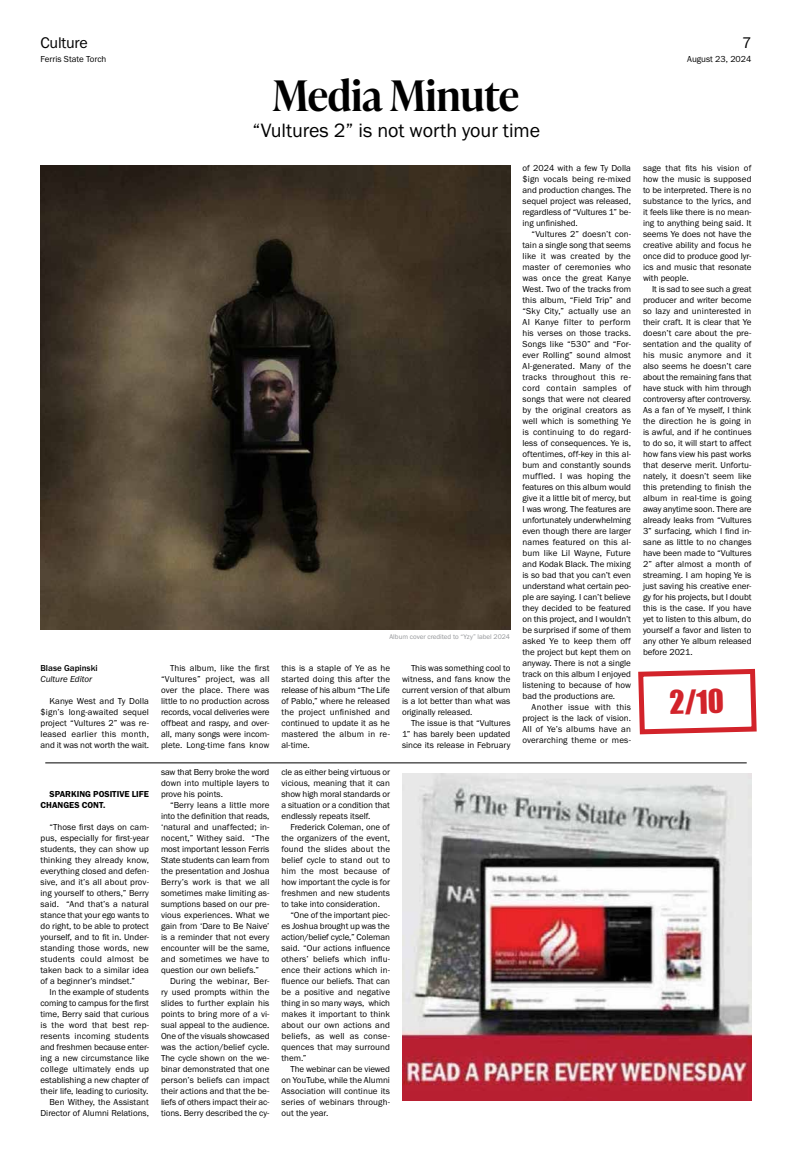
<style>
.page{position:relative;width:792px;height:1152px;background:#fff}
.page>*{position:absolute;margin:0;border:0;box-sizing:border-box;transform-origin:0 0}
.t1{font:600 42px "Ivy Presto Headline";color:#000}
.t2{font:30px "Impact";color:#d2232a}
.t3{font:20px "Franklin Gothic URW Boo";color:#000}
.t4{font:16px "Franklin Gothic URW Boo";letter-spacing:-.01em;color:#000}
.t5{font:9px/11px "Franklin Gothic URW Boo";color:#000;text-align:justify}
.t6{font:9px/11px "Franklin Gothic URW Dem";color:#000}
.t7{font:500 9px "Franklin Gothic URW";color:#000}
.t8{font:9px "Franklin Gothic URW Boo Ita";color:#000}
.t9{font:7px "Franklin Gothic URW Boo";color:#939598}
</style>
<div class="page">
<img style="left:40px;top:165px;width:470px;height:464px">
<hr style="left:45px;top:763px;width:702px;height:1px;background:#000">
<img style="left:402px;top:774px;width:350px;height:326px">
<svg style="left:638px;top:668px;width:119px;height:67px"></svg>
<h3 class="t4" style="left:40px;top:32px;width:49px">Culture</h3>
<p class="t5" style="left:40px;top:53px;width:67px">Ferris State Torch</p>
<p class="t7" style="left:40px;top:662px;width:59px">Blase Gapinski</p>
<p class="t8" style="left:40px;top:673px;width:53px">Culture Editor</p>
<p class="t5" style="left:40px;top:695px;width:110px;text-indent:9px">Kanye West and Ty Dolla $ign’s long-awaited sequel project “Vultures 2” was re&shy;leased earlier this month, and it was not worth the wait.</p>
<p class="t6" style="left:40px;top:788px;width:110px;text-indent:9px">SPARKING POSITIVE LIFE<br>CHANGES CONT.</p>
<p class="t5" style="left:40px;top:821px;width:110px;text-indent:9px">“Those first days on cam&shy;pus, especially for first-year students, they can show up thinking they already know, everything closed and defen&shy;sive, and it’s all about prov&shy;ing yourself to others,” Berry said. “And that’s a natural stance that your ego wants to do right, to be able to protect yourself, and to fit in. Under&shy;standing those words, new students could almost be taken back to a similar idea of a beginner’s mindset.”</p>
<p class="t5" style="left:40px;top:986px;width:110px;text-align:right">In the example of students coming to campus for the first time, Berry said that curious is the word that best rep&shy;resents incoming students and freshmen because enter&shy;ing a new circumstance like college ultimately ends up establishing a new chapter of their life, leading to curiosity.<br>Ben Withey, the Assistant<br>Director of Alumni Relations,</p>
<h1 class="t1" style="left:273px;top:66px;width:248px">Media Minute</h1>
<h3 class="t3" style="left:252px;top:118px;width:289px">“Vultures 2” is not worth your time</h3>
<p class="t9" style="left:389px;top:632px;width:122px">Album cover credited to “Yzy” label 2024</p>
<p class="t5" style="left:161px;top:662px;width:110px;text-indent:9px">This album, like the first “Vultures” project, was all over the place. There was little to no production across records, vocal deliveries were offbeat and raspy, and over&shy;all, many songs were incom&shy;plete. Long-time fans know</p>
<p class="t5" style="left:282px;top:662px;width:110px">this is a staple of Ye as he started doing this after the release of his album “The Life of Pablo,” where he released the project unfinished and continued to update it as he mastered the album in re&shy;al-time.</p>
<p class="t5" style="left:402px;top:662px;width:110px;text-indent:9px">This was something cool to witness, and fans know the current version of that album is a lot better than what was originally released.</p>
<p class="t5" style="left:402px;top:717px;width:110px;text-indent:9px">The issue is that “Vultures 1” has barely been updated since its release in February</p>
<p class="t5" style="left:161px;top:766px;width:110px">saw that Berry broke the word down into multiple layers to prove his points.</p>
<p class="t5" style="left:161px;top:799px;width:110px;text-indent:9px">“Berry leans a little more into the definition that reads, ‘natural and unaffected; in&shy;nocent,” Withey said. “The most important lesson Ferris State students can learn from the presentation and Joshua Berry’s work is that we all sometimes make limiting as&shy;sumptions based on our pre&shy;vious experiences. What we gain from ‘Dare to Be Naive’ is a reminder that not every encounter will be the same, and sometimes we have to question our own beliefs.”</p>
<p class="t5" style="left:161px;top:975px;width:110px;text-indent:9px">During the webinar, Ber&shy;ry used prompts within the slides to further explain his points to bring more of a vi&shy;sual appeal to the audience.<br>One of the visuals showcased was the action/belief cycle.<br>The cycle shown on the we&shy;binar demonstrated that one person’s beliefs can impact their actions and that the be&shy;liefs of others impact their ac&shy;tions. Berry described the cy-</p>
<p class="t5" style="left:282px;top:766px;width:110px">cle as either being virtuous or vicious, meaning that it can show high moral standards or a situation or a condition that endlessly repeats itself.</p>
<p class="t5" style="left:282px;top:821px;width:110px;text-indent:9px">Frederick Coleman, one of the organizers of the event, found the slides about the belief cycle to stand out to him the most because of how important the cycle is for freshmen and new students to take into consideration.</p>
<p class="t5" style="left:282px;top:909px;width:110px;text-indent:9px">“One of the important piec&shy;es Joshua brought up was the action/belief cycle,” Coleman said. “Our actions influence others’ beliefs which influ&shy;ence their actions which in&shy;fluence our beliefs. That can be a positive and negative thing in so many ways, which makes it important to think about our own actions and beliefs, as well as conse&shy;quences that may surround them.”</p>
<p class="t5" style="left:282px;top:1063px;width:110px;text-indent:9px">The webinar can be viewed on YouTube, while the Alumni Association will continue its series of webinars through&shy;out the year.</p>
<p class="t5" style="left:523px;top:162px;width:110px">of 2024 with a few Ty Dolla $ign vocals being re-mixed and production changes. The sequel project was released, regardless of “Vultures 1” be&shy;ing unfinished.</p>
<p class="t5" style="left:523px;top:228px;width:110px;text-indent:9px">“Vultures 2” doesn’t con&shy;tain a single song that seems like it was created by the master of ceremonies who was once the great Kanye West. Two of the tracks from this album, “Field Trip” and “Sky City,” actually use an AI Kanye filter to perform his verses on those tracks.<br>Songs like “530” and “For&shy;ever Rolling” sound almost AI-generated. Many of the tracks throughout this re&shy;cord contain samples of songs that were not cleared by the original creators as well which is something Ye is continuing to do regard&shy;less of consequences. Ye is, oftentimes, off-key in this al&shy;bum and constantly sounds muffled. I was hoping the features on this album would give it a little bit of mercy, but I was wrong. The features are unfortunately underwhelming even though there are larger names featured on this al&shy;bum like Lil Wayne, Future and Kodak Black. The mixing is so bad that you can’t even understand what certain peo&shy;ple are saying. I can’t believe they decided to be featured on this project, and I wouldn’t be surprised if some of them asked Ye to keep them off the project but kept them on anyway. There is not a single track on this album I enjoyed listening to because of how bad the productions are.</p>
<p class="t5" style="left:523px;top:701px;width:110px;text-indent:9px">Another issue with this project is the lack of vision.<br>All of Ye’s albums have an overarching theme or mes-</p>
<h3 class="t4" style="left:742px;top:32px;width:11px">7</h3>
<p class="t5" style="left:687px;top:53px;width:66px">August 23, 2024</p>
<p class="t5" style="left:643px;top:162px;width:110px">sage that fits his vision of how the music is supposed to be interpreted. There is no substance to the lyrics, and it feels like there is no mean&shy;ing to anything being said. It seems Ye does not have the creative ability and focus he once did to produce good lyr&shy;ics and music that resonate with people.</p>
<p class="t5" style="left:643px;top:283px;width:110px;text-indent:9px">It is sad to see such a great producer and writer become so lazy and uninterested in their craft. It is clear that Ye doesn’t care about the pre&shy;sentation and the quality of his music anymore and it also seems he doesn’t care about the remaining fans that have stuck with him through controversy after controversy.<br>As a fan of Ye myself, I think the direction he is going in is awful, and if he continues to do so, it will start to affect how fans view his past works that deserve merit. Unfortu&shy;nately, it doesn’t seem like this pretending to finish the album in real-time is going away anytime soon. There are already leaks from “Vultures 3” surfacing, which I find in&shy;sane as little to no changes have been made to “Vultures 2” after almost a month of streaming. I am hoping Ye is just saving his creative ener&shy;gy for his projects, but I doubt this is the case. If you have yet to listen to this album, do yourself a favor and listen to any other Ye album released before 2021.</p>
<h2 class="t2" style="left:669px;top:679px;width:56px;rotate:-1deg">2/10</h2>
</div>
